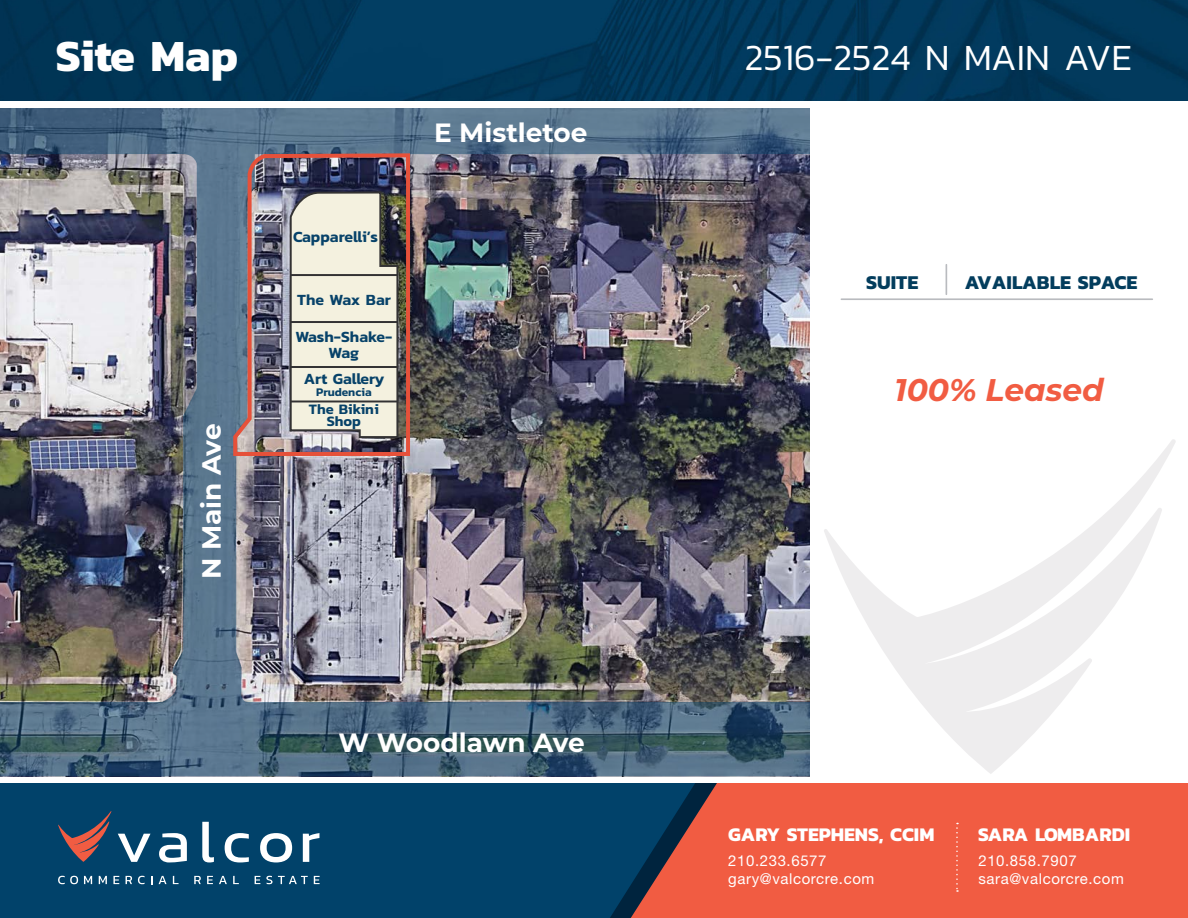
<style>
.page{position:relative;width:1188px;height:918px;background:#fff}
.page>*{position:absolute;margin:0;border:0;box-sizing:border-box;transform-origin:0 0}
.t1{font:700 45px "Kanit";color:#fff}
.big_title{font:300 37.5px "Kanit";color:#fff}
.t2{font:italic 700 31.35px "Montserrat";color:#f15c42}
.t3{font:700 26.4px "Montserrat";color:#fff}
.t4{font:700 19.8px "Kanit";color:#033d5d}
.t5{font:700 19.5px "Kanit";color:#fff}
.t6{font:600 15.75px/15.8px "Kanit";color:#074269;text-align:center}
.t7{font:15px/18px "Helvetica Neue LT Std";letter-spacing:.04em;color:#fff}
.t8{font:600 14.7px/12px "Kanit";color:#074269;text-align:center}
.t9{font:600 11.85px "Kanit";color:#074269}
</style>
<div class="page">
<div style="left:717px;top:783px;width:471px;height:135px;background:#f15c42"></div>
<svg style="left:695px;top:783px;width:22px;height:135px;background:#d25441"></svg>
<svg style="left:0;top:783px;width:695px;height:135px;background:#0a4267"></svg>
<svg style="left:118px;top:834px;width:33px;height:28px"></svg>
<svg style="left:159px;top:833px;width:28px;height:29px"></svg>
<svg style="left:202px;top:822px;width:12px;height:40px"></svg>
<svg style="left:225px;top:833px;width:24px;height:29px"></svg>
<svg style="left:260px;top:833px;width:32px;height:29px"></svg>
<svg style="left:303px;top:833px;width:16px;height:29px"></svg>
<svg style="left:58px;top:876px;width:20px;height:8px"></svg>
<svg style="left:84px;top:876px;width:8px;height:8px"></svg>
<svg style="left:99px;top:876px;width:8px;height:8px"></svg>
<svg style="left:113px;top:876px;width:6px;height:8px"></svg>
<svg style="left:126px;top:876px;width:6px;height:8px"></svg>
<svg style="left:138px;top:876px;width:7px;height:8px"></svg>
<svg style="left:159px;top:876px;width:8px;height:8px"></svg>
<svg style="left:173px;top:876px;width:6px;height:8px"></svg>
<svg style="left:194px;top:876px;width:7px;height:8px"></svg>
<svg style="left:207px;top:876px;width:6px;height:8px"></svg>
<svg style="left:219px;top:876px;width:8px;height:8px"></svg>
<svg style="left:233px;top:876px;width:6px;height:8px"></svg>
<svg style="left:255px;top:876px;width:5px;height:8px"></svg>
<svg style="left:266px;top:876px;width:6px;height:8px"></svg>
<svg style="left:278px;top:876px;width:30px;height:8px"></svg>
<svg style="left:314px;top:876px;width:6px;height:8px"></svg>
<svg style="left:58px;top:811px;width:54px;height:51px;background:#42495e"></svg>
<svg style="left:956px;top:823px;width:2px;height:69px"></svg>
<img style="left:0;top:0;width:1188px;height:100px">
<svg style="left:824px;top:439px;width:352px;height:335px"></svg>
<svg style="left:946px;top:265px;width:1px;height:29px"></svg>
<hr style="left:841px;top:298px;width:311px;height:2px;background:#b9bbbf">
<img style="left:0;top:108px;width:810px;height:668px">
<img style="left:231px;top:151px;width:181px;height:307px">
<svg style="left:289px;top:191px;width:110px;height:248px;background:#dcd9cb"></svg>
<hr style="left:291px;top:274px;width:106px;height:2px;background:#333233">
<hr style="left:291px;top:321px;width:106px;height:2px;background:#333233">
<hr style="left:291px;top:366px;width:106px;height:2px;background:#333233">
<hr style="left:291px;top:401px;width:106px;height:1px;background:#333233">
<p class="t1" style="left:56px;top:21px;width:184px">Site Map</p>
<p class="big_title" style="left:744px;top:31px;width:389px">2516-2524 N MAIN AVE</p>
<p class="t3" style="left:192px;top:579px;width:157px;rotate:-90deg">N Main Ave</p>
<p class="t6" style="left:293px;top:229px;width:86px">Capparelli’s</p>
<p class="t6" style="left:297px;top:291px;width:95px">The Wax Bar</p>
<p class="t6" style="left:295px;top:328px;width:99px">Wash-Shake-<br>Wag</p>
<p class="t6" style="left:304px;top:370px;width:82px">Art Gallery</p>
<p class="t9" style="left:316px;top:383px;width:57px">Prudencia</p>
<p class="t8" style="left:309px;top:402px;width:72px">The Bikini<br>Shop</p>
<p class="t3" style="left:434px;top:113px;width:155px">E Mistletoe</p>
<p class="t3" style="left:339px;top:723px;width:248px">W Woodlawn Ave</p>
<p class="t4" style="left:866px;top:267px;width:54px">SUITE</p>
<p class="t4" style="left:965px;top:267px;width:174px">AVAILABLE SPACE</p>
<p class="t2" style="left:894px;top:367px;width:211px">100% Leased</p>
<h3 class="t5" style="left:728px;top:819px;width:208px">GARY STEPHENS, CCIM</h3>
<p class="t7" style="left:728px;top:852px;width:148px">210.233.6577 gary@valcorcre.com</p>
<h3 class="t5" style="left:978px;top:819px;width:154px">SARA LOMBARDI</h3>
<p class="t7" style="left:978px;top:851px;width:147px">210.858.7907 sara@valcorcre.com</p>
</div>
